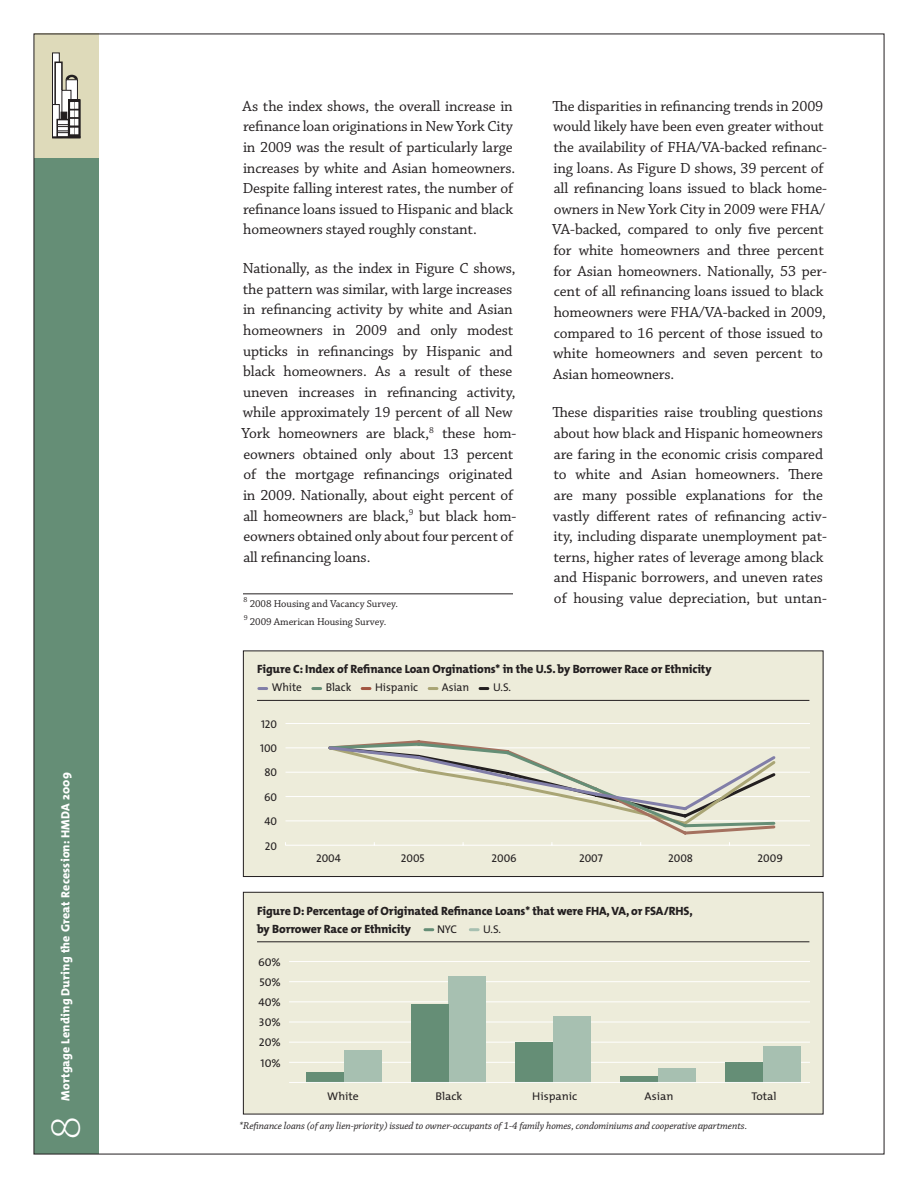
<style>
.page{position:relative;width:918px;height:1188px;background:#fff}
.page>*{position:absolute;margin:0;border:0;box-sizing:border-box;transform-origin:0 0}
.t1{font:300 43.5px "Chaparral Pro";color:#fff}
.Text{font:15.3px/20.7px "Chaparral Pro";letter-spacing:-.01em;color:#231f20}
.Chart_head{font:800 12px/18px "The Mix";letter-spacing:-.01em;color:#231f20}
.Subhead{font:800 12px "The Mix";letter-spacing:.02em;color:#fff}
.t2{font:11.25px "The Mix Caps";color:#231f20}
.Chart_head-2{font:11.25px "The Mix";letter-spacing:-.005em;color:#231f20}
.Chart_head-3{font:11.25px "The Mix";letter-spacing:-.005em;color:#231f20;scale:1.04 1}
.t3{font:11.25px "The Mix Caps";color:#231f20;scale:1.04 1}
.Footnote{font:italic 10.5px "Chaparral Pro";letter-spacing:-.01em;color:#231f20}
.t4{font:10.5px "Chaparral Pro";letter-spacing:-.005em;color:#231f20}
</style>
<div class="page">
<div style="left:34px;top:34px;width:65px;height:125px;background:#dedaba"></div>
<div style="left:53px;top:53px;width:6px;height:84px;background:#fff"></div>
<div style="left:52px;top:53px;width:8px;height:85px;border:1px solid #231f20"></div>
<svg style="left:66px;top:75px;width:12px;height:4px"></svg>
<div style="left:66px;top:80px;width:11px;height:57px;background:#fff"></div>
<div style="left:66px;top:79px;width:12px;height:59px;border:1px solid #231f20"></div>
<div style="left:55px;top:62px;width:7px;height:75px;background:#fff"></div>
<div style="left:54px;top:62px;width:9px;height:76px;border:2px solid #231f20"></div>
<div style="left:62px;top:90px;width:9px;height:47px;background:#fff"></div>
<div style="left:62px;top:90px;width:9px;height:48px;border:1px solid #231f20"></div>
<svg style="left:53px;top:105px;width:6px;height:32px"></svg>
<div style="left:52px;top:104px;width:8px;height:34px;border:1px solid #231f20"></div>
<div style="left:57px;top:120px;width:12px;height:17px;background:#fff"></div>
<svg style="left:70px;top:101px;width:9px;height:35px"></svg>
<div style="left:68px;top:99px;width:13px;height:39px;border:1px solid #231f20"></div>
<hr style="left:52px;top:136px;width:29px;height:2px;background:#231f20">
<svg style="left:57px;top:102px;width:21px;height:32px"></svg>
<div style="left:34px;top:159px;width:65px;height:995px;background:#658e76"></div>
<div style="left:243px;top:651px;width:580px;height:226px;background:#edecda"></div>
<hr style="left:257px;top:700px;width:552px;height:1px;background:#231f20">
<div style="left:243px;top:651px;width:580px;height:226px;border:1px solid #231f20"></div>
<hr style="left:286px;top:845px;width:523px;height:1px;background:#fff">
<hr style="left:286px;top:821px;width:523px;height:1px;background:#fff">
<hr style="left:286px;top:796px;width:523px;height:1px;background:#fff">
<hr style="left:286px;top:772px;width:523px;height:1px;background:#fff">
<hr style="left:286px;top:747px;width:523px;height:1px;background:#fff">
<hr style="left:286px;top:723px;width:523px;height:1px;background:#fff">
<svg style="left:409px;top:740px;width:341px;height:95px"></svg>
<svg style="left:326px;top:741px;width:452px;height:89px"></svg>
<svg style="left:259px;top:687px;width:8px;height:3px"></svg>
<svg style="left:313px;top:687px;width:8px;height:3px"></svg>
<svg style="left:362px;top:687px;width:8px;height:3px"></svg>
<svg style="left:429px;top:687px;width:8px;height:3px"></svg>
<svg style="left:480px;top:687px;width:8px;height:3px"></svg>
<div style="left:243px;top:892px;width:580px;height:222px;background:#edecda"></div>
<hr style="left:257px;top:942px;width:552px;height:1px;background:#231f20">
<div style="left:243px;top:892px;width:580px;height:222px;border:1px solid #231f20"></div>
<hr style="left:289px;top:1062px;width:520px;height:1px;background:#fff">
<hr style="left:289px;top:1042px;width:520px;height:1px;background:#fff">
<hr style="left:289px;top:1022px;width:520px;height:1px;background:#fff">
<hr style="left:289px;top:1001px;width:520px;height:1px;background:#fff">
<hr style="left:289px;top:981px;width:520px;height:1px;background:#fff">
<hr style="left:289px;top:961px;width:520px;height:1px;background:#fff">
<div style="left:344px;top:1050px;width:37px;height:32px;background:#a7c0b1"></div>
<div style="left:449px;top:976px;width:37px;height:106px;background:#a7c0b1"></div>
<div style="left:553px;top:1016px;width:38px;height:66px;background:#a7c0b1"></div>
<div style="left:658px;top:1068px;width:38px;height:14px;background:#a7c0b1"></div>
<div style="left:763px;top:1046px;width:38px;height:36px;background:#a7c0b1"></div>
<div style="left:306px;top:1072px;width:38px;height:10px;background:#658e76"></div>
<div style="left:411px;top:1004px;width:37px;height:78px;background:#658e76"></div>
<div style="left:516px;top:1042px;width:37px;height:40px;background:#658e76"></div>
<div style="left:621px;top:1076px;width:37px;height:6px;background:#658e76"></div>
<div style="left:725px;top:1062px;width:38px;height:20px;background:#658e76"></div>
<hr style="left:289px;top:1082px;width:520px;height:1px;background:#fff">
<svg style="left:425px;top:928px;width:8px;height:3px"></svg>
<svg style="left:470px;top:928px;width:8px;height:3px"></svg>
<hr style="left:243px;top:594px;width:270px;height:1px;background:#231f20">
<p class="Subhead" style="left:55px;top:1101px;width:330px;rotate:-90deg">Mortgage Lending During the Great Recession: HMDA 2009</p>
<p class="t1" style="left:42px;top:1139px;width:24px;rotate:-90deg">8</p>
<p class="Text" style="left:243px;top:96px;width:274px">As the index shows, the overall increase in refinance loan originations in New York City in 2009 was the result of particularly large increases by white and Asian homeowners.<br>Despite falling interest rates, the number of refinance loans issued to Hispanic and black homeowners stayed roughly constant.</p>
<p class="Text" style="left:242px;top:259px;width:276px">Nationally, as the index in Figure C shows, the pattern was similar, with large increases in refinancing activity by white and Asian homeowners in 2009 and only modest upticks in refinancings by Hispanic and black homeowners. As a result of these uneven increases in refinancing activity, while approximately 19 percent of all New York homeowners are black,<sup>8</sup> these hom&shy;eowners obtained only about 13 percent of the mortgage refinancings originated in 2009. Nationally, about eight percent of all homeowners are black,<sup>9</sup> but black hom&shy;eowners obtained only about four percent of all refinancing loans.</p>
<p class="t4" style="left:244px;top:598px;width:156px"><sup>8</sup> 2008 Housing and Vacancy Survey.</p>
<p class="t4" style="left:244px;top:615px;width:144px"><sup>9</sup> 2009 American Housing Survey.</p>
<p class="Text" style="left:552px;top:96px;width:276px">The disparities in refinancing trends in 2009 would likely have been even greater without the availability of FHA/VA-backed refinanc&shy;ing loans. As Figure D shows, 39 percent of all refinancing loans issued to black home&shy;owners in New York City in 2009 were FHA/ VA-backed, compared to only five percent for white homeowners and three percent for Asian homeowners. Nationally, 53 per&shy;cent of all refinancing loans issued to black homeowners were FHA/VA-backed in 2009, compared to 16 percent of those issued to white homeowners and seven percent to Asian homeowners.</p>
<p class="Text" style="left:552px;top:403px;width:276px">These disparities raise troubling questions about how black and Hispanic homeowners are faring in the economic crisis compared to white and Asian homeowners. There are many possible explanations for the vastly different rates of refinancing activ&shy;ity, including disparate unemployment pat&shy;terns, higher rates of leverage among black and Hispanic borrowers, and uneven rates of housing value depreciation, but untan-</p>
<p class="t2" style="left:257px;top:419px;width:18px">120</p>
<p class="t2" style="left:256px;top:443px;width:19px">100</p>
<p class="t2" style="left:260px;top:468px;width:14px">80</p>
<p class="t2" style="left:260px;top:492px;width:15px">60</p>
<p class="t2" style="left:316px;top:552px;width:26px">2004</p>
<p class="t2" style="left:579px;top:551px;width:25px">2007</p>
<p class="t2" style="left:668px;top:551px;width:26px">2008</p>
<p class="t2" style="left:758px;top:551px;width:27px">2009</p>
<p class="Chart_head" style="left:257px;top:660px;width:456px">Figure C: Index of Refinance Loan Orginations* in the U.S. by Borrower Race or Ethnicity</p>
<p class="Chart_head-2" style="left:272px;top:678px;width:32px">White</p>
<p class="Chart_head-2" style="left:326px;top:678px;width:27px">Black</p>
<p class="Chart_head-2" style="left:375px;top:678px;width:44px">Hispanic</p>
<p class="Chart_head-2" style="left:442px;top:678px;width:29px">Asian</p>
<p class="Chart_head-2" style="left:493px;top:678px;width:19px">U.S.</p>
<p class="t2" style="left:261px;top:715px;width:18px">120</p>
<p class="t2" style="left:260px;top:739px;width:19px">100</p>
<p class="t2" style="left:264px;top:763px;width:14px">80</p>
<p class="t2" style="left:264px;top:788px;width:15px">60</p>
<p class="t2" style="left:265px;top:812px;width:14px">40</p>
<p class="t2" style="left:265px;top:836px;width:14px">20</p>
<p class="t2" style="left:316px;top:849px;width:26px">2004</p>
<p class="t2" style="left:401px;top:849px;width:25px">2005</p>
<p class="t2" style="left:491px;top:848px;width:27px">2006</p>
<p class="t2" style="left:579px;top:848px;width:25px">2007</p>
<p class="t2" style="left:668px;top:848px;width:26px">2008</p>
<p class="t2" style="left:758px;top:848px;width:27px">2009</p>
<p class="Chart_head" style="left:257px;top:901px;width:437px">Figure D: Percentage of Originated Refinance Loans* that were FHA, VA, or FSA/RHS, by Borrower Race or Ethnicity</p>
<p class="Chart_head-2" style="left:437px;top:919px;width:21px">NYC</p>
<p class="Chart_head-2" style="left:483px;top:919px;width:19px">U.S.</p>
<p class="t3" style="left:258px;top:953px;width:24px">60%</p>
<p class="t3" style="left:259px;top:973px;width:22px">50%</p>
<p class="t3" style="left:258px;top:993px;width:23px">40%</p>
<p class="t3" style="left:259px;top:1013px;width:23px">30%</p>
<p class="t3" style="left:259px;top:1033px;width:23px">20%</p>
<p class="t3" style="left:261px;top:1053px;width:21px">10%</p>
<p class="Chart_head-3" style="left:327px;top:1087px;width:32px">White</p>
<p class="Chart_head-3" style="left:435px;top:1087px;width:28px">Black</p>
<p class="Chart_head-3" style="left:532px;top:1087px;width:45px">Hispanic</p>
<p class="Chart_head-3" style="left:645px;top:1087px;width:29px">Asian</p>
<p class="Chart_head-3" style="left:751px;top:1087px;width:26px">Total</p>
<p class="Footnote" style="left:239px;top:1120px;width:509px">*Refinance loans (of any lien-priority) issued to owner-occupants of 1-4 family homes, condominiums and cooperative apartments.</p>
</div>
